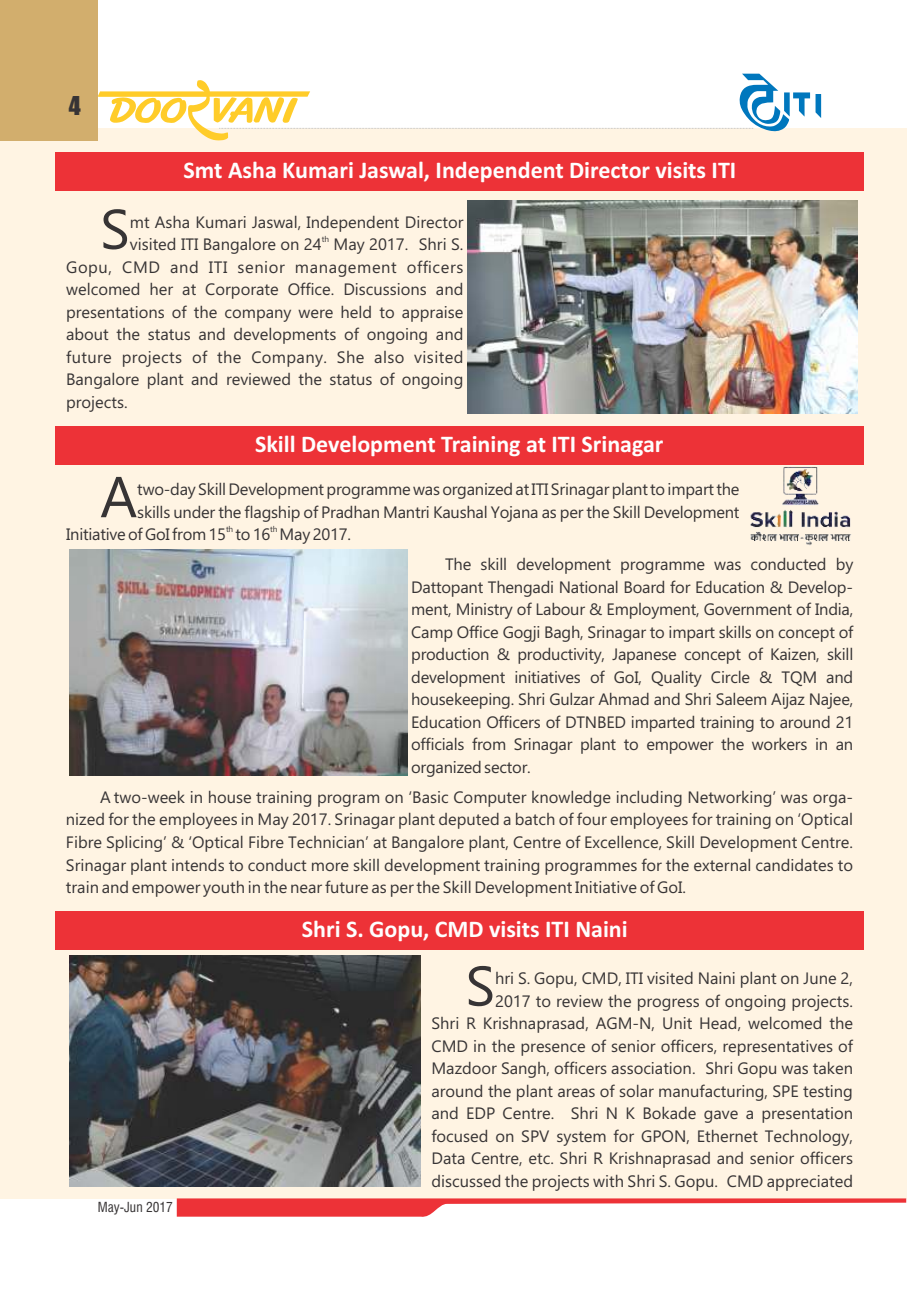
<style>
.page{position:relative;width:919px;height:1289px;background:#fff}
.page>*{position:absolute;margin:0;border:0;box-sizing:border-box;transform-origin:0 0}
.t1{font:57.6px "Ebrima";color:#373435}
.t2{font:55.65px "Ebrima";color:#373435}
.t3{font:700 24px "Calibri";color:#fefefe}
.t4{font:24px "Impact";color:#373435}
.t5{font:16.5px/22.5px "Ebrima";color:#373435;text-align:justify}
.t6{font:condensed 13.5px "Swiss 721 BT";color:#373435}
.t7{font:8.25px "Ebrima";color:#373435}
</style>
<div class="page">
<div style="left:0;top:128px;width:906px;height:1070px;background:#fff4e3"></div>
<div style="left:55px;top:152px;width:808px;height:38px;background:#ed3237"></div>
<div style="left:0;top:0;width:98px;height:140px;background:#d2ae6d"></div>
<svg style="left:177px;top:1198px;width:729px;height:19px"></svg>
<svg style="left:98px;top:74px;width:723px;height:66px"></svg>
<img style="left:467px;top:200px;width:390px;height:213px">
<div style="left:55px;top:426px;width:808px;height:38px;background:#ed3237"></div>
<img style="left:739px;top:464px;width:124px;height:82px">
<img style="left:69px;top:549px;width:338px;height:226px">
<img style="left:69px;top:955px;width:352px;height:231px">
<div style="left:55px;top:911px;width:808px;height:38px;background:#ed3237"></div>
<h3 class="t4" style="left:69px;top:96px;width:13px">4</h3>
<h3 class="t3" style="left:183px;top:160px;width:554px">Smt Asha Kumari Jaswal, Independent Director visits ITI</h3>
<h2 class="t2" style="left:100px;top:208px;width:31px">S</h2>
<p class="t5" style="left:130px;top:212px;width:335px">mt Asha Kumari Jaswal, Independent Director</p>
<p class="t7" style="left:322px;top:236px;width:9px">th</p>
<p class="t5" style="left:66px;top:234px;width:399px;text-indent:64px">visited ITI Bangalore on 24 May 2017. Shri S.<br>Gopu, CMD and ITI senior management officers welcomed her at Corporate Office. Discussions and presentations of the company were held to appraise about the status and developments of ongoing and future projects of the Company. She also visited Bangalore plant and reviewed the status of ongoing projects.</p>
<h3 class="t3" style="left:255px;top:433px;width:410px">Skill Development Training at ITI Srinagar</h3>
<h1 class="t1" style="left:100px;top:475px;width:39px">A</h1>
<p class="t5" style="left:137px;top:480px;width:603px">two-day Skill DevelopmentprogrammewasorganizedatITI Srinagarplanttoimpartthe skills under the flagship of Pradhan Mantri Kaushal Yojana as per the Skill Development</p>
<p class="t7" style="left:226px;top:526px;width:9px">th</p>
<p class="t7" style="left:270px;top:526px;width:9px">th</p>
<p class="t5" style="left:66px;top:525px;width:286px">InitiativeofGoIfrom15 to16 May 2017.</p>
<p class="t5" style="left:411px;top:555px;width:443px;text-indent:34px">The skill development programme was conducted by Dattopant Thengadi National Board for Education &amp; Develop&shy;ment, Ministry of Labour &amp; Employment, Government of India, Camp Office Gogji Bagh, Srinagar to impart skills on concept of production &amp; productivity, Japanese concept of Kaizen, skill development initiatives of GoI, Quality Circle &amp; TQM and housekeeping. Shri Gulzar Ahmad and Shri Saleem Aijaz Najee, Education Officers of DTNBED imparted training to around 21 officials from Srinagar plant to empower the workers in an organizedsector.</p>
<p class="t5" style="left:66px;top:787px;width:788px;text-indent:34px">A two-week in house training program on ‘Basic Computer knowledge including Networking’ was orga&shy;nized for the employees in May 2017. Srinagar plant deputed a batch of four employees for training on ‘Optical Fibre Splicing’ &amp; ‘Optical Fibre Technician’ at Bangalore plant, Centre of Excellence, Skill Development Centre.<br>Srinagar plant intends to conduct more skill development training programmes for the external candidates to train and empower youth in the near future as per the Skill Development Initiative of GoI.</p>
<h3 class="t3" style="left:302px;top:918px;width:327px">Shri S. Gopu, CMD visits ITI Naini</h3>
<p class="t6" style="left:98px;top:1201px;width:77px">May-Jun 2017</p>
<h2 class="t2" style="left:465px;top:965px;width:31px">S</h2>
<p class="t5" style="left:431px;top:968px;width:423px;text-align:right">hri S. Gopu, CMD, ITI visited Naini plant on June 2,<br>2017 to review the progress of ongoing projects.<br>Shri R Krishnaprasad, AGM-N, Unit Head, welcomed the CMD in the presence of senior officers, representatives of Mazdoor Sangh, officers association. Shri Gopu was taken around the plant areas of solar manufacturing, SPE testing and EDP Centre. Shri N K Bokade gave a presentation focused on SPV system for GPON, Ethernet Technology, Data Centre, etc. Shri R Krishnaprasad and senior officers discussed the projects with Shri S. Gopu. CMD appreciated</p>
</div>
